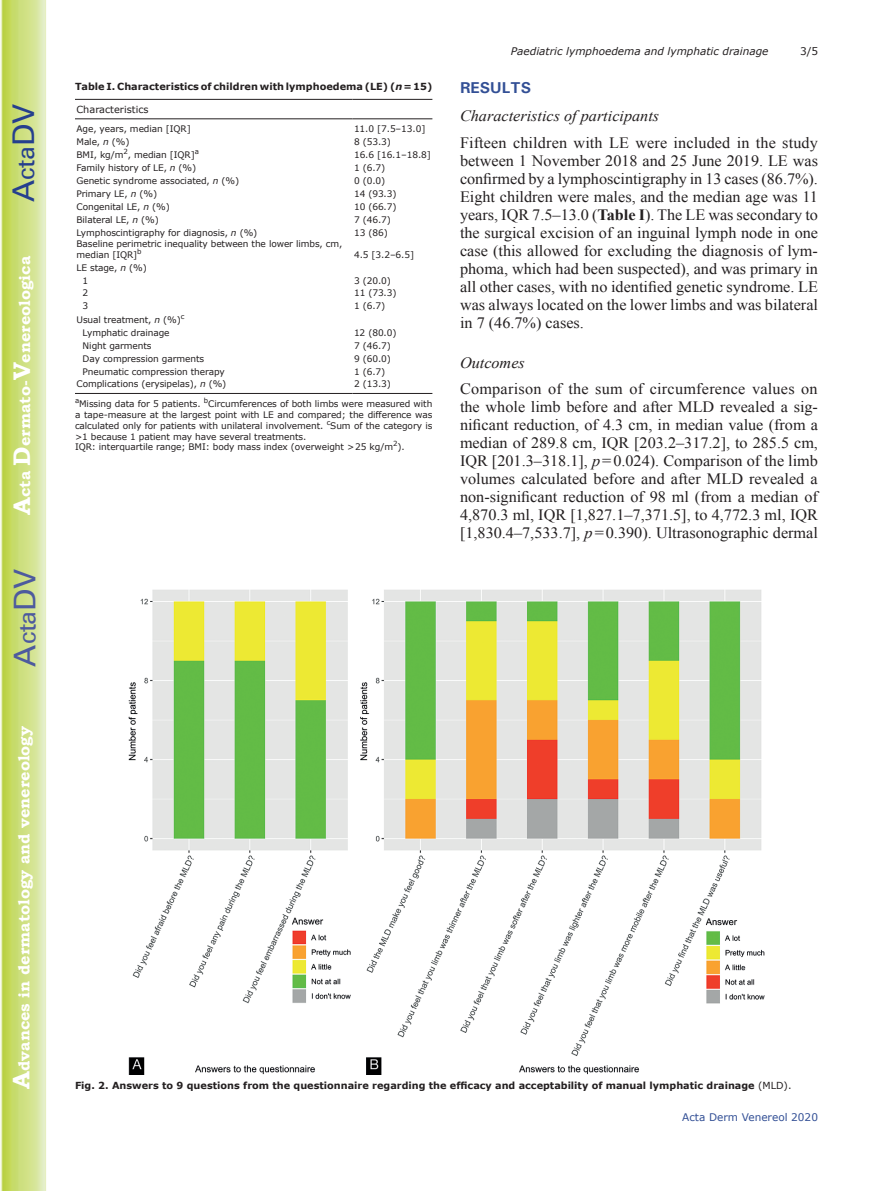
<style>
.page{position:relative;width:893px;height:1191px;background:#fff}
.page>*{position:absolute;margin:0;border:0;box-sizing:border-box;transform-origin:0 0}
.t1{font:30px "Univers";color:#4d5a9e}
.t2{font:30px "Univers";color:#253f8e}
.t3{font:15.75px/18px "Times New Roman";color:#231f20;text-align:justify}
.t4{font:700 15.75px "Bookman Old Style";color:#fff}
.t5{font:italic 15.75px "Times New Roman";color:#231f20}
.t6{font:700 15.75px "Univers";color:#324f95}
.t7{font:italic 10.5px "Verdana";color:#231f20}
.t8{font:10.5px "Verdana";color:#324f95}
.t9{font:10.5px "Verdana";color:#231f20}
.t10{font:700 9.75px "Verdana";color:#231f20}
.t11{font:9.75px "Verdana";color:#231f20}
.t12{font:9px/10.8px "Verdana";letter-spacing:-.01em;color:#231f20}
.s1{font-size:24px}
.s2{font-style:italic}
.s3{font-weight:700}
.s4{font-weight:400}
</style>
<div class="page">
<svg style="left:1px;top:0;width:45px;height:1191px;background:#cfe084"></svg>
<hr style="left:75px;top:99px;width:277px;height:1px;background:#231f20">
<hr style="left:352px;top:99px;width:80px;height:1px;background:#231f20">
<hr style="left:75px;top:118px;width:277px;height:1px;background:#231f20">
<hr style="left:352px;top:118px;width:80px;height:1px;background:#231f20">
<hr style="left:352px;top:393px;width:80px;height:1px;background:#231f20">
<hr style="left:75px;top:393px;width:277px;height:1px;background:#231f20">
<img style="left:128px;top:589px;width:637px;height:485px">
<h1 class="t2" style="left:6px;top:202px;width:100px;rotate:-90deg">A<span class="s1">cta</span>DV</h1>
<p class="t4" style="left:15px;top:515px;width:260px;rotate:-90deg"><span class="s1">A</span>cta <span class="s1">D</span>ermato-<span class="s1">V</span>enereologica</p>
<h1 class="t1" style="left:7px;top:666px;width:100px;rotate:-90deg">A<span class="s1">cta</span>DV</h1>
<p class="t4" style="left:15px;top:1088px;width:364px;rotate:-90deg"><span class="s1">A</span>dvances in dermatology and venereology</p>
<p class="t10" style="left:75px;top:80px;width:359px">Table I. Characteristics of children with lymphoedema (LE) (<span class="s2">n</span>=15)</p>
<p class="t11" style="left:76px;top:103px;width:74px">Characteristics</p>
<p class="t12" style="left:76px;top:123px;width:116px">Age, years, median [IQR]</p>
<p class="t12" style="left:354px;top:123px;width:73px">11.0 [7.5–13.0]</p>
<p class="t12" style="left:76px;top:136px;width:55px">Male, <span class="s2">n</span> (%)</p>
<p class="t12" style="left:354px;top:136px;width:38px">8 (53.3)</p>
<p class="t12" style="left:77px;top:150px;width:124px">BMI, kg/m<sup>2</sup>, median [IQR]<sup>a</sup></p>
<p class="t12" style="left:354px;top:150px;width:78px">16.6 [16.1–18.8]</p>
<p class="t12" style="left:77px;top:163px;width:121px">Family history of LE, <span class="s2">n</span> (%)</p>
<p class="t12" style="left:354px;top:163px;width:33px">1 (6.7)</p>
<p class="t12" style="left:77px;top:175px;width:164px">Genetic syndrome associated, <span class="s2">n</span> (%)</p>
<p class="t12" style="left:354px;top:175px;width:33px">0 (0.0)</p>
<p class="t12" style="left:77px;top:188px;width:82px">Primary LE, <span class="s2">n</span> (%)</p>
<p class="t12" style="left:354px;top:188px;width:44px">14 (93.3)</p>
<p class="t12" style="left:77px;top:201px;width:95px">Congenital LE, <span class="s2">n</span> (%)</p>
<p class="t12" style="left:354px;top:201px;width:44px">10 (66.7)</p>
<p class="t12" style="left:77px;top:214px;width:84px">Bilateral LE, <span class="s2">n</span> (%)</p>
<p class="t12" style="left:354px;top:214px;width:38px">7 (46.7)</p>
<p class="t12" style="left:77px;top:227px;width:182px">Lymphoscintigraphy for diagnosis, <span class="s2">n</span> (%)</p>
<p class="t12" style="left:354px;top:227px;width:35px">13 (86)</p>
<p class="t12" style="left:77px;top:238px;width:267px">Baseline perimetric inequality between the lower limbs, cm, median [IQR]<sup>b</sup></p>
<p class="t12" style="left:354px;top:249px;width:62px">4.5 [3.2–6.5]</p>
<p class="t12" style="left:83px;top:261px;width:66px;line-height:12.9px;text-indent:-6px">LE stage, <span class="s2">n</span> (%)<br>1</p>
<p class="t12" style="left:354px;top:275px;width:38px">3 (20.0)</p>
<p class="t12" style="left:83px;top:288px;width:7px">2</p>
<p class="t12" style="left:354px;top:288px;width:44px">11 (73.3)</p>
<p class="t12" style="left:83px;top:301px;width:7px">3</p>
<p class="t12" style="left:354px;top:301px;width:33px">1 (6.7)</p>
<p class="t12" style="left:83px;top:313px;width:103px;line-height:12.9px;text-indent:-6px">Usual treatment, <span class="s2">n</span> (%)<sup>c<br></sup>Lymphatic drainage</p>
<p class="t12" style="left:354px;top:327px;width:44px">12 (80.0)</p>
<p class="t12" style="left:83px;top:340px;width:70px">Night garments</p>
<p class="t12" style="left:354px;top:340px;width:38px">7 (46.7)</p>
<p class="t12" style="left:83px;top:353px;width:123px">Day compression garments</p>
<p class="t12" style="left:354px;top:353px;width:38px">9 (60.0)</p>
<p class="t12" style="left:83px;top:366px;width:144px">Pneumatic compression therapy</p>
<p class="t12" style="left:354px;top:366px;width:33px">1 (6.7)</p>
<p class="t12" style="left:76px;top:379px;width:151px">Complications (erysipelas), <span class="s2">n</span> (%)</p>
<p class="t12" style="left:75px;top:374px;width:359px;line-height:19.6px;text-indent:279px">2 (13.3)<br><sup>a</sup>Missing data for 5 patients. <sup>b</sup>Circumferences of both limbs were measured with</p>
<p class="t12" style="left:75px;top:409px;width:359px">a tape-measure at the largest point with LE and compared; the difference was calculated only for patients with unilateral involvement. <sup>c</sup>Sum of the category is &gt;1 because 1 patient may have several treatments.<br>IQR: interquartile range; BMI: body mass index (overweight &gt;25 kg/m<sup>2</sup>).</p>
<p class="t7" style="left:511px;top:44px;width:259px">Paediatric lymphoedema and lymphatic drainage</p>
<p class="t9" style="left:800px;top:44px;width:20px">3/5</p>
<p class="t6" style="left:460px;top:78px;width:73px">RESULTS</p>
<p class="t5" style="left:460px;top:105px;width:201px">Characteristics of participants</p>
<p class="t3" style="left:460px;top:134px;width:360px">Fifteen children with LE were included in the study between 1 November 2018 and 25 June 2019. LE was confirmed by a lymphoscintigraphy in 13 cases (86.7%).<br>Eight children were males, and the median age was 11 years, IQR 7.5–13.0 (<span class="s3">Table I</span>). The LE was secondary to the surgical excision of an inguinal lymph node in one case (this allowed for excluding the diagnosis of lym&shy;phoma, which had been suspected), and was primary in all other cases, with no identified genetic syndrome. LE was always located on the lower limbs and was bilateral in 7 (46.7%) cases.</p>
<p class="t5" style="left:460px;top:352px;width:66px">Outcomes</p>
<p class="t3" style="left:460px;top:379px;width:360px">Comparison of the sum of circumference values on the whole limb before and after MLD revealed a sig&shy;nificant reduction, of 4.3 cm, in median value (from a median of 289.8 cm, IQR [203.2–317.2], to 285.5 cm, IQR [201.3–318.1], <span class="s2">p</span>=0.024). Comparison of the limb volumes calculated before and after MLD revealed a non-significant reduction of 98 ml (from a median of 4,870.3 ml, IQR [1,827.1–7,371.5], to 4,772.3 ml, IQR [1,830.4–7,533.7], <span class="s2">p</span>=0.390). Ultrasonographic dermal</p>
<p class="t10" style="left:75px;top:1079px;width:718px">Fig. 2. Answers to 9 questions from the questionnaire regarding the efficacy and acceptability of manual lymphatic drainage <span class="s4">(MLD).</span></p>
<p class="t8" style="left:682px;top:1110px;width:137px">Acta Derm Venereol 2020</p>
</div>
